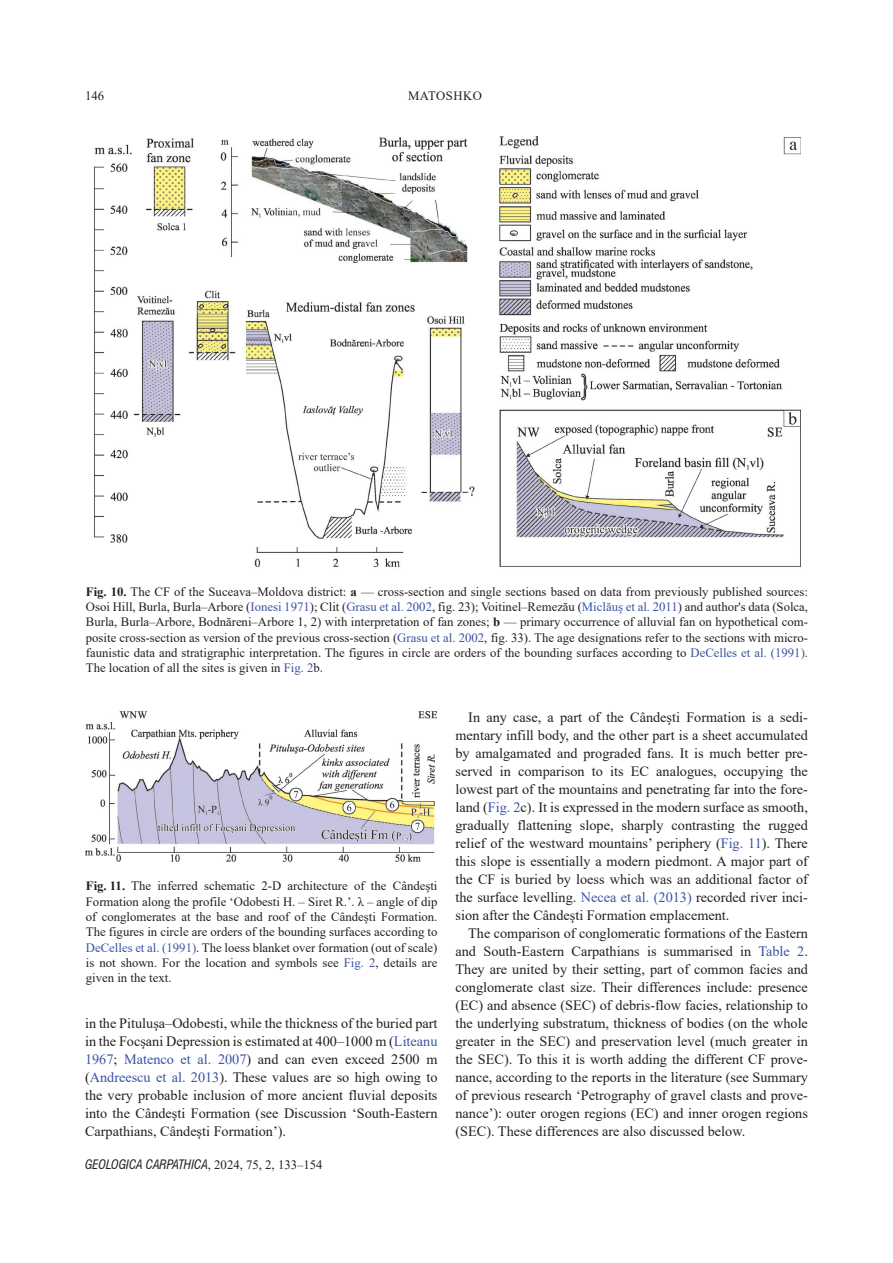
<style>
.page{position:relative;width:893px;height:1263px;background:#fff}
.page>*{position:absolute;margin:0;border:0;box-sizing:border-box;transform-origin:0 0}
._09_body_text{font:14.25px/18px "Times New Roman";color:#231f20;text-align:justify}
._10_figure___table{font:12.75px/15.3px "Times New Roman";color:#231f20;text-align:justify}
.t1{font:italic condensed 12.75px "Swiss 721 BT";color:#231f20}
._10_figure___table-2{font:12.75px "Times New Roman";letter-spacing:.035em;color:#231f20}
.s1{font-weight:700}
.s2{color:#3853a3}
.s3{font-family:"Times New Roman";font-style:normal;font-stretch:normal}
</style>
<div class="page">
<img style="left:94px;top:137px;width:706px;height:430px">
<img style="left:86px;top:711px;width:351px;height:151px">
<p class="_10_figure___table" style="left:85px;top:88px;width:21px">146</p>
<p class="_10_figure___table-2" style="left:408px;top:87px;width:75px">MATOSHKO</p>
<p class="_10_figure___table" style="left:86px;top:583px;width:724px"><span class="s1">Fig. 10.</span> The CF of the Suceava–Moldova district: <span class="s1">a</span> — cross-section and single sections based on data from previously published sources:<br>Osoi Hill, Burla, Burla–Arbore (<span class="s2">Ionesi 1971</span>); Clit (<span class="s2">Grasu et al. 2002</span>, fig. 23); Voitinel–Remezău (<span class="s2">Miclăuş et al. 2011</span>) and author's data (Solca, Burla, Burla–Arbore, Bodnăreni–Arbore 1, 2) with interpretation of fan zones; <span class="s1">b</span> — primary occurrence of alluvial fan on hypothetical com&shy;posite cross-section as version of the previous cross-section (<span class="s2">Grasu et al. 2002</span>, fig. 33). The age designations refer to the sections with micro&shy;faunistic data and stratigraphic interpretation. The figures in circle are orders of the bounding surfaces according to <span class="s2">DeCelles et al. (1991)</span>.<br>The location of all the sites is given in <span class="s2">Fig. 2</span>b.</p>
<p class="_10_figure___table" style="left:86px;top:878px;width:353px"><span class="s1">Fig. 11.</span> The inferred schematic 2-D architecture of the Cândeşti Formation along the profile ‘Odobesti H. – Siret R.’. λ – angle of dip of conglomerates at the base and roof of the Cândeşti Formation.<br>The figures in circle are orders of the bounding surfaces according to <span class="s2">DeCelles et al. (1991)</span>. The loess blanket over formation (out of scale) is not shown. For the location and symbols see <span class="s2">Fig. 2</span>, details are given in the text.</p>
<p class="_09_body_text" style="left:85px;top:1013px;width:354px">in the Pituluşa–Odobesti, while the thickness of the buried part in the Focşani Depression is estimated at 400–1000 m (<span class="s2">Liteanu 1967</span>; <span class="s2">Matenco et al. 2007</span>) and can even exceed 2500 m (<span class="s2">Andreescu et al. 2013</span>). These values are so high owing to the very probable inclusion of more ancient fluvial deposits into the Cândeşti Formation (see Discussion ‘South-Eastern Carpathians, Cândeşti Formation’).</p>
<p class="t1" style="left:85px;top:1157px;width:239px">GEOLOGICA CARPATHICA<span class="s3">, 2024, 75, 2, 133–154</span></p>
<p class="_09_body_text" style="left:455px;top:707px;width:354px;text-indent:13px">In any case, a part of the Cândeşti Formation is a sedi&shy;mentary infill body, and the other part is a sheet accumulated by amalgamated and prograded fans. It is much better pre&shy;served in comparison to its EC analogues, occupying the lowest part of the mountains and penetrating far into the fore&shy;land (<span class="s2">Fig. 2</span>c). It is expressed in the modern surface as smooth, gradually flattening slope, sharply contrasting the rugged relief of the westward mountains’ periphery (<span class="s2">Fig. 11</span>). There this slope is essentially a modern piedmont. A major part of the CF is buried by loess which was an additional factor of the surface levelling. <span class="s2">Necea et al. (2013)</span> recorded river inci&shy;sion after the Cândeşti Formation emplacement.</p>
<p class="_09_body_text" style="left:455px;top:923px;width:354px;text-indent:13px">The comparison of conglomeratic formations of the Eastern and South-Eastern Carpathians is summarised in <span class="s2">Table 2</span>.<br>They are united by their setting, part of common facies and conglomerate clast size. Their differences include: presence (EC) and absence (SEC) of debris-flow facies, relationship to the underlying substratum, thickness of bodies (on the whole greater in the SEC) and preservation level (much greater in the SEC). To this it is worth adding the different CF prove&shy;nance, according to the reports in the literature (see Summary of previous research ‘Petrography of gravel clasts and prove&shy;nance’): outer orogen regions (EC) and inner orogen regions (SEC). These differences are also discussed below.</p>
</div>
